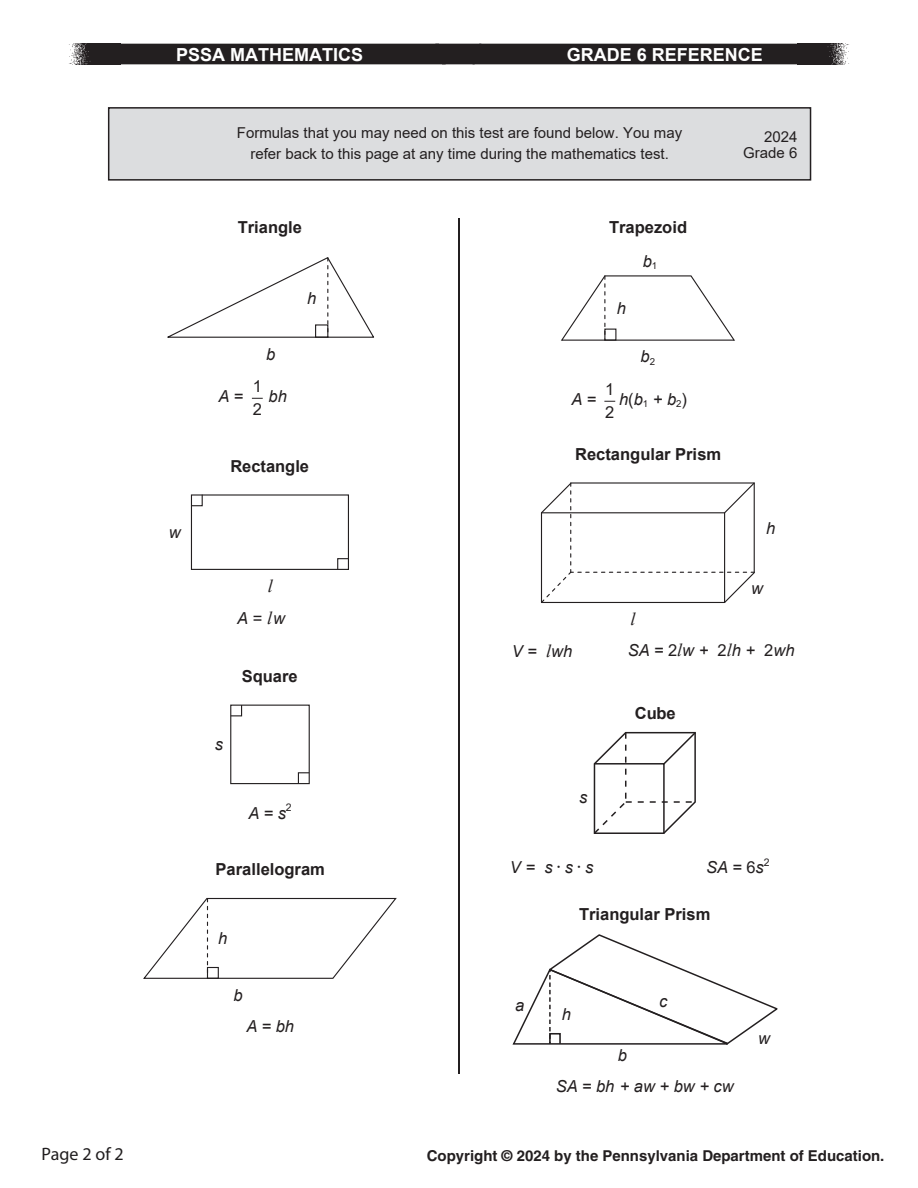
<style>
.page{position:relative;width:918px;height:1188px;background:#fff}
.page>*{position:absolute;margin:0;border:0;box-sizing:border-box;transform-origin:0 0}
.t1{font:700 18px "Arial";color:#fff}
.t2{font:18px "Myriad Pro";color:#201d1e}
.t3{font:italic 18px "Times New Roman";color:#231f20}
.t4{font:italic 16.5px "Arial";color:#231f20}
.t5{font:700 16.5px "Arial";color:#231f20}
.t6{font:16.5px "Arial";color:#231f20}
.t7{font:15px "Arial";color:#231f20}
.t8{font:700 15px "Helvetica";color:#231f20}
.t9{font:10.5px "Arial";color:#231f20}
.s1{font-style:normal}
.s2{font-family:"Times New Roman";font-size:18px}
</style>
<div class="page">
<div style="left:108px;top:107px;width:703px;height:74px;background:#dcdddf;border:2px solid #231f20"></div>
<img style="left:69px;top:44px;width:50px;height:20px">
<div style="left:119px;top:44px;width:679px;height:20px;background:#231f20"></div>
<img style="left:798px;top:44px;width:51px;height:20px">
<svg style="left:167px;top:257px;width:207px;height:81px"></svg>
<div style="left:315px;top:324px;width:13px;height:14px;border:1px solid #231f20"></div>
<div style="left:191px;top:494px;width:158px;height:76px;border:1px solid #231f20"></div>
<svg style="left:190px;top:494px;width:13px;height:13px"></svg>
<svg style="left:337px;top:558px;width:12px;height:12px"></svg>
<div style="left:230px;top:705px;width:80px;height:79px;border:1px solid #231f20"></div>
<svg style="left:230px;top:704px;width:13px;height:13px"></svg>
<svg style="left:297px;top:772px;width:13px;height:13px"></svg>
<svg style="left:143px;top:897px;width:254px;height:82px"></svg>
<div style="left:207px;top:967px;width:12px;height:12px;border:1px solid #231f20"></div>
<svg style="left:561px;top:275px;width:174px;height:66px"></svg>
<div style="left:604px;top:329px;width:12px;height:12px;border:1px solid #231f20"></div>
<svg style="left:540px;top:482px;width:215px;height:121px"></svg>
<hr style="left:459px;top:218px;width:1px;height:856px;background:#231f20">
<svg style="left:593px;top:731px;width:103px;height:103px"></svg>
<svg style="left:512px;top:934px;width:266px;height:111px"></svg>
<p class="t1" style="left:176px;top:42px;width:189px">PSSA MATHEMATICS</p>
<p class="t1" style="left:567px;top:42px;width:198px">GRADE 6 REFERENCE</p>
<p class="t7" style="left:237px;top:123px;width:447px">Formulas that you may need on this test are found below. You may</p>
<p class="t7" style="left:764px;top:126px;width:35px">2024</p>
<p class="t7" style="left:250px;top:144px;width:420px">refer back to this page at any time during the mathematics test.</p>
<p class="t7" style="left:743px;top:143px;width:56px">Grade 6</p>
<p class="t4" style="left:169px;top:522px;width:13px">w</p>
<h2 class="t5" style="left:238px;top:216px;width:66px">Triangle</h2>
<p class="t4" style="left:266px;top:343px;width:11px">b</p>
<p class="t6" style="left:253px;top:375px;width:11px">1</p>
<p class="t4" style="left:218px;top:386px;width:26px">A =</p>
<p class="t4" style="left:269px;top:386px;width:20px">bh</p>
<p class="t6" style="left:253px;top:398px;width:11px">2</p>
<p class="t4" style="left:307px;top:287px;width:11px">h</p>
<h3 class="t5" style="left:230px;top:454px;width:80px">Rectangle</h3>
<p class="t3" style="left:268px;top:574px;width:7px">l</p>
<p class="t4" style="left:237px;top:608px;width:50px">A <span class="s1">=</span> <span class="s2">l</span>w</p>
<h4 class="t5" style="left:242px;top:664px;width:57px">Square</h4>
<p class="t4" style="left:215px;top:734px;width:10px">s</p>
<p class="t4" style="left:249px;top:802px;width:39px">A = s</p>
<p class="t9" style="left:286px;top:800px;width:7px">2</p>
<p class="t5" style="left:216px;top:858px;width:111px">Parallelogram</p>
<p class="t4" style="left:218px;top:928px;width:11px">h</p>
<p class="t4" style="left:234px;top:984px;width:11px">b</p>
<p class="t4" style="left:246px;top:1016px;width:49px">A = bh</p>
<p class="t5" style="left:609px;top:216px;width:79px">Trapezoid</p>
<p class="t4" style="left:643px;top:250px;width:16px">b<sub>1</sub></p>
<p class="t4" style="left:617px;top:298px;width:11px">h</p>
<p class="t4" style="left:641px;top:346px;width:16px">b<sub>2</sub></p>
<p class="t6" style="left:605px;top:378px;width:11px">1</p>
<p class="t4" style="left:571px;top:388px;width:26px">A =</p>
<p class="t4" style="left:619px;top:388px;width:70px">h<span class="s1">(</span>b<sub>1</sub> + b<sub>2</sub><span class="s1">)</span></p>
<p class="t6" style="left:605px;top:401px;width:11px">2</p>
<p class="t5" style="left:575px;top:442px;width:147px">Rectangular Prism</p>
<p class="t3" style="left:630px;top:607px;width:7px">l</p>
<p class="t4" style="left:766px;top:517px;width:11px">h</p>
<p class="t4" style="left:751px;top:578px;width:13px">w</p>
<p class="t4" style="left:512px;top:641px;width:62px">V = <span class="s2">l</span>wh</p>
<p class="t4" style="left:628px;top:640px;width:168px">SA = <span class="s1">2</span><span class="s2">l</span>w + <span class="s1">2</span><span class="s2">l</span>h + <span class="s1">2</span>wh</p>
<p class="t4" style="left:579px;top:786px;width:10px">s</p>
<p class="t5" style="left:635px;top:701px;width:42px">Cube</p>
<p class="t4" style="left:510px;top:857px;width:85px">V = s<sup>•</sup>s<sup>•</sup>s</p>
<p class="t4" style="left:706px;top:857px;width:59px">SA = <span class="s1">6</span>s</p>
<p class="t9" style="left:764px;top:855px;width:7px">2</p>
<p class="t5" style="left:579px;top:903px;width:133px">Triangular Prism</p>
<p class="t4" style="left:515px;top:995px;width:11px">a</p>
<p class="t4" style="left:562px;top:1004px;width:11px">h</p>
<p class="t4" style="left:618px;top:1044px;width:11px">b</p>
<p class="t4" style="left:659px;top:990px;width:10px">c</p>
<p class="t4" style="left:556px;top:1075px;width:179px">SA = bh + aw + bw + cw</p>
<p class="t4" style="left:758px;top:1027px;width:13px">w</p>
<p class="t2" style="left:41px;top:1143px;width:84px">Page 2 of 2</p>
<p class="t8" style="left:427px;top:1146px;width:459px">Copyright © 2024 by the Pennsylvania Department of Education.</p>
</div>
